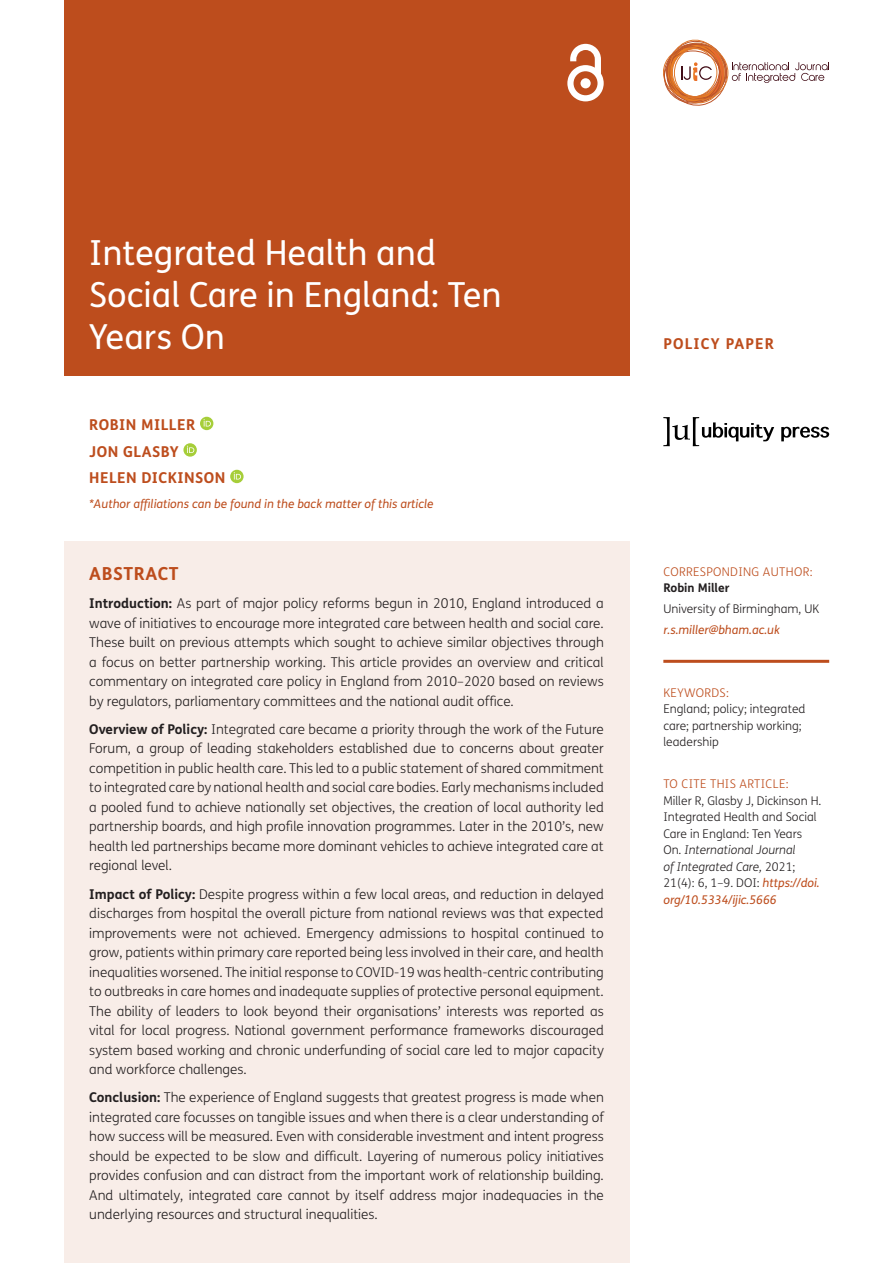
<style>
.page{position:relative;width:893px;height:1263px;background:#fff}
.page>*{position:absolute;margin:0;border:0;box-sizing:border-box;transform-origin:0 0}
.Article_Title{font:34.5px/42px "FS Me";color:#fff}
.Abstract_Heading{font:700 18px "FS Me";letter-spacing:.03em;color:#bd4d1d}
.Cover_Authors{font:700 15px "FS Me";letter-spacing:.03em;color:#bd4d1d}
.Article_Type{font:700 15px "FS Me";letter-spacing:.075em;color:#bd4d1d}
.Abstract_Copy{font:300 13.5px/19.5px "FS Me";color:#231f20;text-align:justify}
.Meta{font:300 12px/16.5px "FS Me";color:#231f20}
.Meta-2{font:italic 12px "FS Me";color:#bd4d1d}
.Meta_Titles{font:300 12px "FS Me";letter-spacing:.03em;color:#bd4d1d}
.Meta-3{font:700 12px "FS Me";color:#231f20}
.Meta_Titles_-_Rule_A{font:300 12px "FS Me";letter-spacing:.03em;color:#bd4d1d}
.s1{font-weight:700}
.s2{font-style:italic}
.s3{font-weight:400;font-style:italic;color:#bd4d1d}
</style>
<div class="page">
<div style="left:64px;top:0;width:565px;height:376px;background:#bd4d1d"></div>
<svg style="left:567px;top:44px;width:37px;height:57px"></svg>
<svg style="left:781px;top:427px;width:48px;height:14px"></svg>
<svg style="left:663px;top:417px;width:111px;height:29px"></svg>
<svg style="left:664px;top:40px;width:165px;height:65px"></svg>
<div style="left:672px;top:48px;width:49px;height:49px;border:1px solid #df772b;border-radius:50%"></div>
<div style="left:663px;top:47px;width:54px;height:50px;border:1px solid #df772b;border-radius:50%"></div>
<div style="left:664px;top:46px;width:56px;height:56px;border:1px solid #bd552a;border-radius:50%"></div>
<div style="left:674px;top:46px;width:54px;height:54px;border:1px solid #df772b;border-radius:50%"></div>
<div style="left:64px;top:541px;width:565px;height:722px;background:#f8ede8"></div>
<hr style="left:663px;top:660px;width:166px;height:3px;background:#bd4d1d">
<svg style="left:200px;top:417px;width:13px;height:13px"></svg>
<svg style="left:204px;top:419px;width:7px;height:7px"></svg>
<svg style="left:183px;top:443px;width:14px;height:14px"></svg>
<svg style="left:187px;top:446px;width:7px;height:7px"></svg>
<svg style="left:230px;top:470px;width:14px;height:13px"></svg>
<svg style="left:234px;top:472px;width:7px;height:7px"></svg>
<p class="Article_Title" style="left:89px;top:232px;width:414px">Integrated Health and<br>Social Care in England: Ten<br>Years On</p>
<p class="Cover_Authors" style="left:89px;top:415px;width:108px">ROBIN MILLER</p>
<p class="Cover_Authors" style="left:89px;top:442px;width:91px">JON GLASBY</p>
<p class="Cover_Authors" style="left:89px;top:468px;width:138px">HELEN DICKINSON</p>
<p class="Meta-2" style="left:89px;top:497px;width:346px">*Author affiliations can be found in the back matter of this article</p>
<p class="Abstract_Heading" style="left:89px;top:563px;width:91px">ABSTRACT</p>
<p class="Abstract_Copy" style="left:89px;top:594px;width:516px"><span class="s1">Introduction:</span> As part of major policy reforms begun in 2010, England introduced a wave of initiatives to encourage more integrated care between health and social care.<br>These built on previous attempts which sought to achieve similar objectives through a focus on better partnership working. This article provides an overview and critical commentary on integrated care policy in England from 2010–2020 based on reviews by regulators, parliamentary committees and the national audit office.</p>
<p class="Abstract_Copy" style="left:89px;top:720px;width:516px"><span class="s1">Overview of Policy:</span> Integrated care became a priority through the work of the Future Forum, a group of leading stakeholders established due to concerns about greater competition in public health care. This led to a public statement of shared commitment to integrated care by national health and social care bodies. Early mechanisms included a pooled fund to achieve nationally set objectives, the creation of local authority led partnership boards, and high profile innovation programmes. Later in the 2010’s, new health led partnerships became more dominant vehicles to achieve integrated care at regional level.</p>
<p class="Abstract_Copy" style="left:89px;top:884px;width:516px"><span class="s1">Impact of Policy:</span> Despite progress within a few local areas, and reduction in delayed discharges from hospital the overall picture from national reviews was that expected improvements were not achieved. Emergency admissions to hospital continued to grow, patients within primary care reported being less involved in their care, and health inequalities worsened. The initial response to COVID-19 was health-centric contributing to outbreaks in care homes and inadequate supplies of protective personal equipment.<br>The ability of leaders to look beyond their organisations’ interests was reported as vital for local progress. National government performance frameworks discouraged system based working and chronic underfunding of social care led to major capacity and workforce challenges.</p>
<p class="Abstract_Copy" style="left:89px;top:1088px;width:516px"><span class="s1">Conclusion:</span> The experience of England suggests that greatest progress is made when integrated care focusses on tangible issues and when there is a clear understanding of how success will be measured. Even with considerable investment and intent progress should be expected to be slow and difficult. Layering of numerous policy initiatives provides confusion and can distract from the important work of relationship building.<br>And ultimately, integrated care cannot by itself address major inadequacies in the underlying resources and structural inequalities.</p>
<p class="Article_Type" style="left:663px;top:334px;width:112px">POLICY PAPER</p>
<p class="Meta_Titles" style="left:663px;top:564px;width:151px">CORRESPONDING AUTHOR:</p>
<p class="Meta-3" style="left:663px;top:580px;width:68px">Robin Miller</p>
<p class="Meta" style="left:663px;top:601px;width:157px">University of Birmingham, UK</p>
<p class="Meta-2" style="left:663px;top:622px;width:118px">r.s.miller@bham.ac.uk</p>
<p class="Meta_Titles_-_Rule_A" style="left:663px;top:686px;width:67px">KEYWORDS:</p>
<p class="Meta" style="left:663px;top:701px;width:144px">England; policy; integrated care; partnership working; leadership</p>
<p class="Meta_Titles" style="left:663px;top:777px;width:127px">TO CITE THIS ARTICLE:</p>
<p class="Meta" style="left:663px;top:793px;width:160px">Miller R, Glasby J, Dickinson H.<br>Integrated Health and Social<br>Care in England: Ten Years<br>On. <span class="s2">International Journal<br>of Integrated Care,</span> 2021;<br>21(4): 6, 1–9. DOI: <span class="s3">https://doi. org/10.5334/ijic.5666</span></p>
</div>
